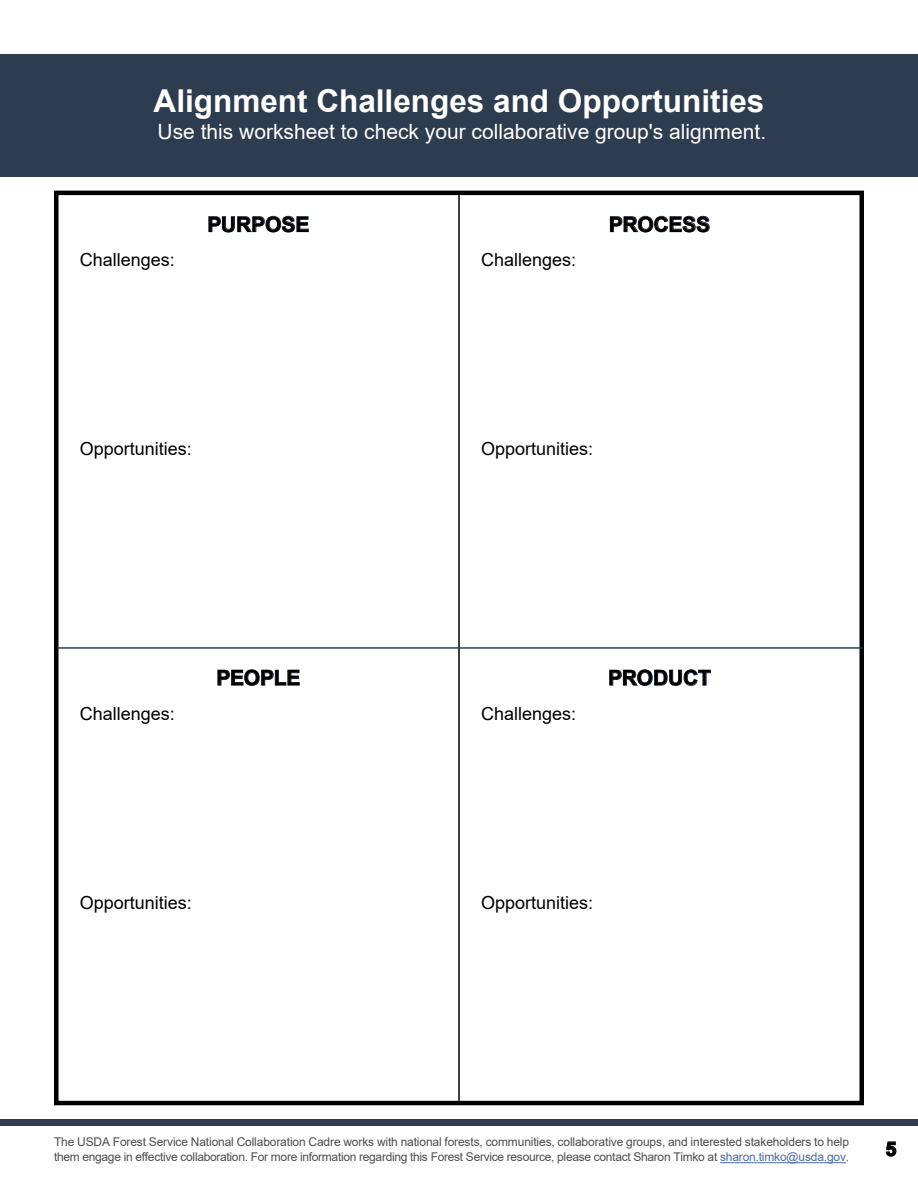
<style>
.page{position:relative;width:918px;height:1188px;background:#fff}
.page>*{position:absolute;margin:0;border:0;box-sizing:border-box;transform-origin:0 0}
.t1{font:700 31.5px "Arial";color:#fff}
.t2{font:21px "Arial";color:#fff}
.t3{font:700 21px "Arial";letter-spacing:-.01em;color:#000}
.t4{font:700 19.5px "Arial";color:#000}
.t5{font:18px "Arial";color:#000}
.t6{font:12px/15px "Arial";letter-spacing:-.01em;color:#4d4d4f}
.s1{color:#456da9}
</style>
<div class="page">
<div style="left:0;top:54px;width:918px;height:123px;background:#2e3c4f"></div>
<div style="left:54px;top:191px;width:810px;height:914px;border:4px solid #000"></div>
<hr style="left:458px;top:195px;width:2px;height:906px;background:#000">
<hr style="left:57px;top:647px;width:806px;height:2px;background:#2e3c4f">
<svg style="left:208px;top:216px;width:101px;height:17px"></svg>
<svg style="left:610px;top:216px;width:100px;height:17px"></svg>
<svg style="left:217px;top:669px;width:83px;height:17px"></svg>
<svg style="left:609px;top:669px;width:102px;height:17px"></svg>
<svg style="left:885px;top:1141px;width:12px;height:16px"></svg>
<div style="left:0;top:1119px;width:918px;height:7px;background:#2e3c4f"></div>
<hr style="left:720px;top:1162px;width:126px;height:1px;background:#456da9">
<p class="t1" style="left:154px;top:78px;width:612px">Alignment Challenges and Opportunities</p>
<p class="t2" style="left:158px;top:117px;width:610px">Use this worksheet to check your collaborative group's alignment.</p>
<p class="t3" style="left:207px;top:209px;width:104px">PURPOSE</p>
<p class="t3" style="left:609px;top:209px;width:103px">PROCESS</p>
<p class="t5" style="left:80px;top:247px;width:97px">Challenges:</p>
<p class="t5" style="left:481px;top:247px;width:97px">Challenges:</p>
<p class="t5" style="left:80px;top:436px;width:114px">Opportunities:</p>
<p class="t5" style="left:481px;top:436px;width:114px">Opportunities:</p>
<p class="t3" style="left:216px;top:663px;width:85px">PEOPLE</p>
<p class="t3" style="left:608px;top:663px;width:104px">PRODUCT</p>
<p class="t5" style="left:80px;top:701px;width:97px">Challenges:</p>
<p class="t5" style="left:481px;top:701px;width:97px">Challenges:</p>
<p class="t5" style="left:80px;top:890px;width:114px">Opportunities:</p>
<p class="t5" style="left:481px;top:890px;width:114px">Opportunities:</p>
<p class="t6" style="left:54px;top:1134px;width:797px">The USDA Forest Service National Collaboration Cadre works with national forests, communities, collaborative groups, and interested stakeholders to help them engage in effective collaboration. For more information regarding this Forest Service resource, please contact Sharon Timko at <span class="s1">sharon.timko@usda.gov</span>.</p>
<h3 class="t4" style="left:886px;top:1135px;width:12px">5</h3>
</div>
